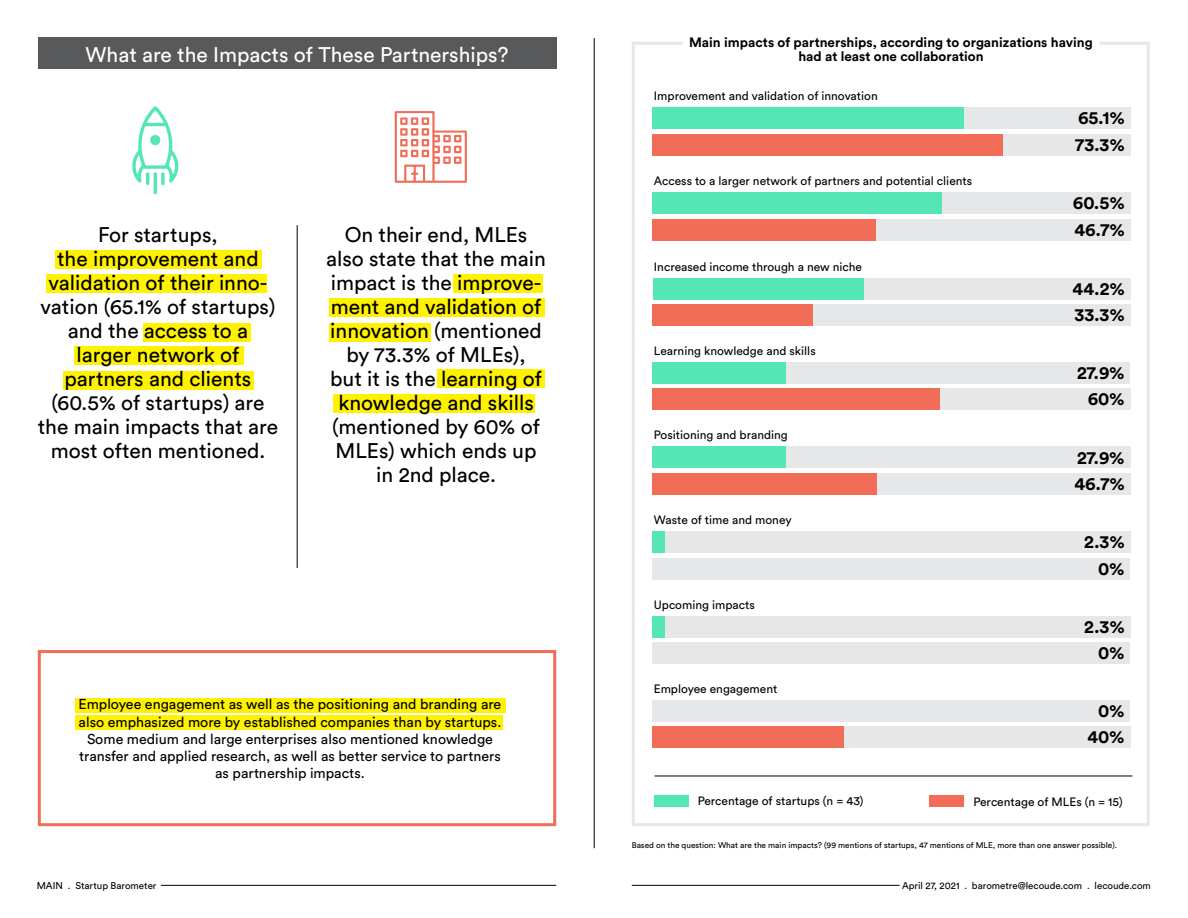
<style>
.page{position:relative;width:1188px;height:918px;background:#fff}
.page>*{position:absolute;margin:0;border:0;box-sizing:border-box;transform-origin:0 0}
.t1{font:21px/24px "Circular Pro";color:#000;text-align:center}
.t2{font:21px "Circular Pro";color:#fff}
.t3{font:700 18px/26.5px "Circular Pro";color:#000}
.t4{font:14.25px/17.2px "Circular Pro";color:#000;text-align:center}
.t5{font:700 13.5px/14.2px "Circular Pro";color:#000;text-align:center}
.t6{font:12px "Circular Pro";color:#000}
.t7{font:9.75px "Circular Pro";color:#000}
.t8{font:8.25px "Circular Pro";color:#000}
</style>
<div class="page">
<hr style="left:632px;top:885px;width:268px;height:1px;background:#000">
<hr style="left:161px;top:885px;width:395px;height:1px;background:#000">
<div style="left:55px;top:250px;width:206px;height:19px;background:#fff200"></div>
<div style="left:454px;top:274px;width:89px;height:19px;background:#fff200"></div>
<div style="left:329px;top:323px;width:102px;height:19px;background:#fff200"></div>
<div style="left:329px;top:299px;width:216px;height:18px;background:#fff200"></div>
<div style="left:437px;top:369px;width:108px;height:19px;background:#fff200"></div>
<div style="left:333px;top:394px;width:202px;height:19px;background:#fff200"></div>
<div style="left:46px;top:274px;width:221px;height:19px;background:#fff200"></div>
<div style="left:143px;top:323px;width:108px;height:18px;background:#fff200"></div>
<div style="left:74px;top:346px;width:170px;height:19px;background:#fff200"></div>
<div style="left:63px;top:371px;width:191px;height:19px;background:#fff200"></div>
<div style="left:38px;top:38px;width:518px;height:31px;background:#58595b"></div>
<div style="left:76px;top:698px;width:430px;height:14px;background:#fff200"></div>
<div style="left:76px;top:715px;width:427px;height:15px;background:#fff200"></div>
<hr style="left:297px;top:225px;width:1px;height:343px;background:#000">
<svg style="left:132px;top:106px;width:46px;height:88px"></svg>
<div style="left:150px;top:135px;width:10px;height:10px;background:#54e6b4;border-radius:50%"></div>
<svg style="left:395px;top:111px;width:72px;height:72px"></svg>
<svg style="left:632px;top:42px;width:518px;height:784px"></svg>
<div style="left:879px;top:107px;width:251px;height:22px;background:#e6e7e8"></div>
<div style="left:653px;top:107px;width:311px;height:22px;background:#54e6b4"></div>
<div style="left:879px;top:134px;width:251px;height:21px;background:#e6e7e8"></div>
<div style="left:653px;top:134px;width:350px;height:21px;background:#f16d57"></div>
<div style="left:879px;top:192px;width:251px;height:22px;background:#e6e7e8"></div>
<div style="left:653px;top:192px;width:289px;height:22px;background:#54e6b4"></div>
<div style="left:864px;top:219px;width:266px;height:21px;background:#e6e7e8"></div>
<div style="left:653px;top:219px;width:223px;height:21px;background:#f16d57"></div>
<div style="left:850px;top:278px;width:280px;height:21px;background:#e6e7e8"></div>
<div style="left:653px;top:278px;width:211px;height:21px;background:#54e6b4"></div>
<div style="left:808px;top:304px;width:322px;height:22px;background:#e6e7e8"></div>
<div style="left:653px;top:304px;width:160px;height:22px;background:#f16d57"></div>
<div style="left:782px;top:362px;width:348px;height:21px;background:#e6e7e8"></div>
<div style="left:653px;top:362px;width:133px;height:21px;background:#54e6b4"></div>
<div style="left:879px;top:388px;width:251px;height:22px;background:#e6e7e8"></div>
<div style="left:653px;top:388px;width:287px;height:22px;background:#f16d57"></div>
<div style="left:780px;top:447px;width:350px;height:21px;background:#e6e7e8"></div>
<div style="left:653px;top:447px;width:133px;height:21px;background:#54e6b4"></div>
<div style="left:872px;top:473px;width:258px;height:22px;background:#e6e7e8"></div>
<div style="left:653px;top:473px;width:224px;height:22px;background:#f16d57"></div>
<div style="left:662px;top:531px;width:468px;height:22px;background:#e6e7e8"></div>
<div style="left:653px;top:531px;width:12px;height:22px;background:#54e6b4"></div>
<div style="left:653px;top:558px;width:477px;height:21px;background:#e6e7e8"></div>
<div style="left:661px;top:616px;width:469px;height:21px;background:#e6e7e8"></div>
<div style="left:653px;top:616px;width:12px;height:21px;background:#54e6b4"></div>
<div style="left:653px;top:642px;width:477px;height:22px;background:#e6e7e8"></div>
<div style="left:653px;top:700px;width:477px;height:21px;background:#e6e7e8"></div>
<div style="left:835px;top:726px;width:295px;height:22px;background:#e6e7e8"></div>
<div style="left:653px;top:726px;width:191px;height:22px;background:#f16d57"></div>
<div style="left:38px;top:650px;width:518px;height:176px;border:3px solid #f16d57"></div>
<div style="left:655px;top:795px;width:34px;height:12px;background:#54e6b4"></div>
<div style="left:930px;top:795px;width:34px;height:12px;background:#f16d57"></div>
<hr style="left:655px;top:776px;width:477px;height:1px;background:#000">
<hr style="left:594px;top:38px;width:1px;height:810px;background:#000">
<p class="t2" style="left:85px;top:40px;width:425px">What are the Impacts of These Partnerships?</p>
<p class="t1" style="left:38px;top:222px;width:242px">For startups,<br>the improvement and validation of their inno&shy;vation (65.1% of startups) and the access to a larger network of partners and clients (60.5% of startups) are the main impacts that are most often mentioned.</p>
<p class="t1" style="left:326px;top:222px;width:221px">On their end, MLEs also state that the main impact is the improve&shy;ment and validation of innovation (mentioned by 73.3% of MLEs),<br>but it is the learning of knowledge and skills (mentioned by 60% of<br>MLEs) which ends up in 2nd place.</p>
<p class="t4" style="left:79px;top:695px;width:424px">Employee engagement as well as the positioning and branding are also emphasized more by established companies than by startups.<br>Some medium and large enterprises also mentioned knowledge transfer and applied research, as well as better service to partners as partnership impacts.</p>
<p class="t5" style="left:689px;top:34px;width:405px">Main impacts of partnerships, according to organizations having had at least one collaboration</p>
<p class="t6" style="left:654px;top:88px;width:225px">Improvement and validation of innovation</p>
<p class="t3" style="left:1075px;top:104px;width:51px">65.1%<br>73.3%</p>
<p class="t6" style="left:654px;top:173px;width:320px">Access to a larger network of partners and potential clients</p>
<p class="t3" style="left:1073px;top:189px;width:53px">60.5%<br>46.7%</p>
<p class="t6" style="left:654px;top:258px;width:210px">Increased income through a new niche</p>
<p class="t3" style="left:1073px;top:274px;width:54px">44.2%<br>33.3%</p>
<p class="t6" style="left:654px;top:342px;width:163px">Learning knowledge and skills</p>
<p class="t3" style="left:1077px;top:358px;width:49px;text-align:center">27.9%<br>60%</p>
<p class="t6" style="left:654px;top:427px;width:136px">Positioning and branding</p>
<p class="t3" style="left:1074px;top:443px;width:52px">27.9%<br>46.7%</p>
<p class="t6" style="left:654px;top:512px;width:139px">Waste of time and money</p>
<p class="t3" style="left:1084px;top:528px;width:42px;text-align:right">2.3%<br>0%</p>
<p class="t6" style="left:654px;top:596px;width:103px">Upcoming impacts</p>
<p class="t3" style="left:1084px;top:612px;width:42px;text-align:right">2.3%<br>0%</p>
<p class="t6" style="left:654px;top:680px;width:125px">Employee engagement</p>
<p class="t3" style="left:1088px;top:696px;width:38px;text-align:center">0%<br>40%</p>
<p class="t6" style="left:698px;top:793px;width:167px">Percentage of startups (n = 43)</p>
<p class="t6" style="left:973px;top:793px;width:151px">Percentage of MLEs (n = 15)</p>
<p class="t8" style="left:632px;top:839px;width:487px">Based on the question: What are the main impacts? (99 mentions of startups, 47 mentions of MLE, more than one answer possible).</p>
<p class="t7" style="left:37px;top:879px;width:121px">MAIN . Startup Barometer</p>
<p class="t7" style="left:902px;top:879px;width:250px">April 27, 2021 . barometre@lecoude.com . lecoude.com</p>
</div>
